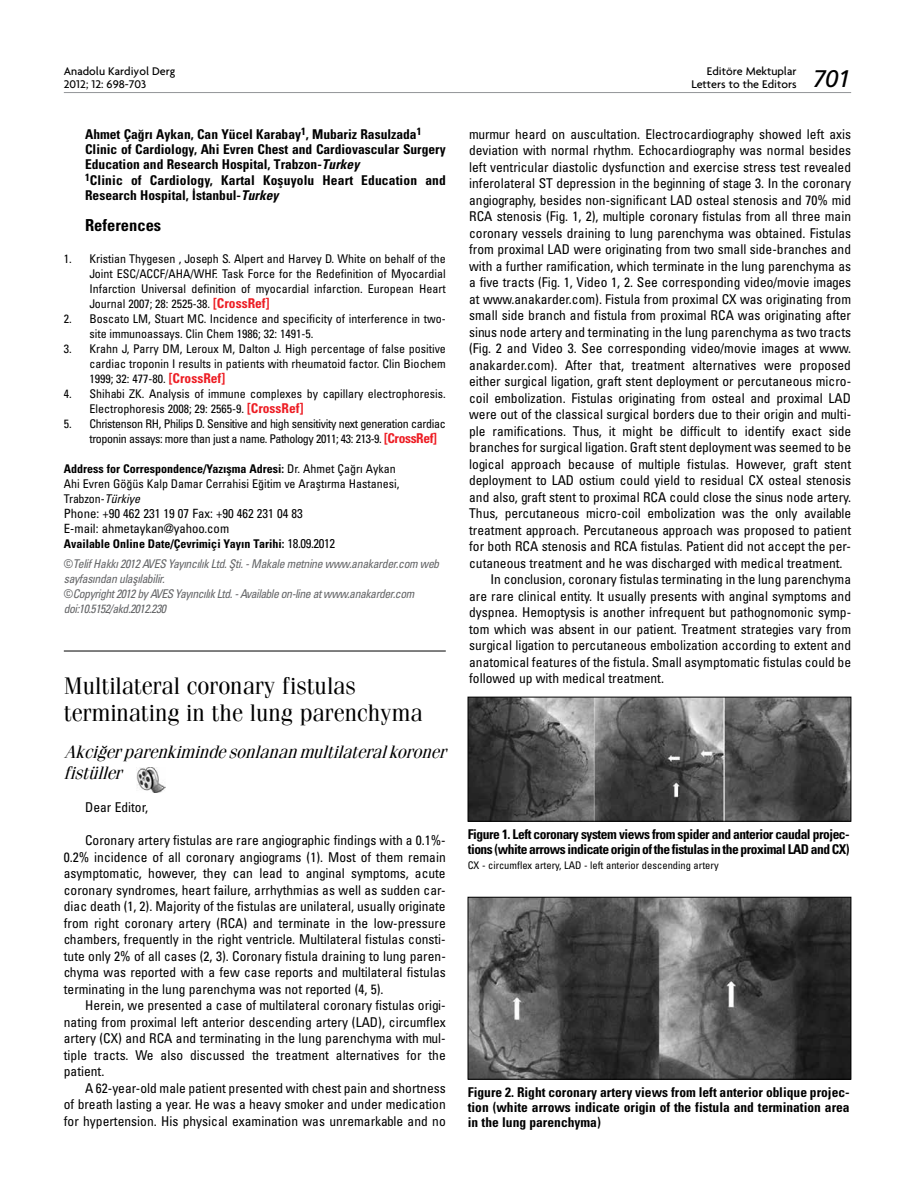
<style>
.page{position:relative;width:915px;height:1191px;background:#fff}
.page>*{position:absolute;margin:0;border:0;box-sizing:border-box;transform-origin:0 0}
.t1{font:24px/27px "Fenice Tr";color:#000}
.t2{font:24px "Frutiger Italic Tr";color:#000}
.t3{font:italic 18px/21px "Fenice Tr";color:#000}
.t4{font:16.5px "Univers Cond Bd Tr";color:#000}
.t5{font:13.5px/16.5px "Univers Condensed Tr";color:#000;text-align:justify}
.t6{font:13.5px/15.3px "Univers Cond Bd Tr";color:#000}
.t7{font:13.5px/15px "Univers Cond Bd Tr";letter-spacing:-.035em;color:#000}
.t8{font:12.75px/15px "Univers Condensed Tr";color:#000}
.t9{font:12px/15px "Univers Condensed Tr";color:#000}
.t10{font:12px/15px "Univers Cond Ita Tr";letter-spacing:-.04em;color:#636466}
.t11{font:12px/15px "Univers Condensed Tr";letter-spacing:-.03em;color:#000}
.t12{font:12px "Univers Cond Bd Tr";color:#000}
.t13{font:500 12px/13.5px "Firma";color:#000;text-align:right}
.t14{font:10.5px "Univers Condensed Tr";color:#000}
.s1{font-family:"Univers Cond Bd Ita Tr"}
.s2{font-family:"Univers Cond Bd Tr";font-size:13.5px;color:#ed1d24}
.s3{font-family:"Univers Condensed Tr"}
.s4{font-family:"Univers Cond Ita Tr"}
.s5{font-family:"Univers Condensed Tr";font-size:12.75px}
</style>
<div class="page">
<hr style="left:64px;top:651px;width:381px;height:1px;background:#000">
<img style="left:136px;top:768px;width:29px;height:24px">
<img style="left:469px;top:699px;width:379px;height:120px">
<div style="left:467px;top:697px;width:383px;height:124px;border:1px solid #000"></div>
<img style="left:469px;top:899px;width:379px;height:178px">
<div style="left:467px;top:897px;width:383px;height:182px;border:1px solid #000"></div>
<hr style="left:64px;top:92px;width:786px;height:1px;background:#939598">
<p class="t13" style="left:64px;top:64px;width:113px;text-align:left">Anadolu Kardiyol Derg<br>2012; 12: 698-703</p>
<h1 class="t2" style="left:812px;top:65px;width:40px">701</h1>
<p class="t13" style="left:691px;top:64px;width:107px">Editöre Mektuplar<br>Letters to the Editors</p>
<p class="t6" style="left:85px;top:126px;width:362px">Ahmet Çağrı Aykan, Can Yücel Karabay<sup>1</sup>, Mubariz Rasulzada<sup>1<br></sup>Clinic of Cardiology, Ahi Evren Chest and Cardiovascular Surgery Education and Research Hospital, Trabzon-<span class="s1">Turkey<br></span><sup>1</sup>Clinic of Cardiology, Kartal Koşuyolu Heart Education and Research Hospital, İstanbul-<span class="s1">Turkey</span></p>
<p class="t4" style="left:85px;top:215px;width:78px">References</p>
<p class="t9" style="left:89px;top:251px;width:358px;text-align:justify;text-indent:-26px">1. Kristian Thygesen , Joseph S. Alpert and Harvey D. White on behalf of the Joint ESC/ACCF/AHA/WHF. Task Force for the Redefinition of Myocardial Infarction Universal definition of myocardial infarction. European Heart Journal 2007; 28: 2525-38. <span class="s2">[CrossRef]</span></p>
<p class="t9" style="left:89px;top:311px;width:358px;text-indent:-26px">2. Boscato LM, Stuart MC. Incidence and specificity of interference in two&shy;site immunoassays. Clin Chem 1986; 32: 1491-5.</p>
<p class="t9" style="left:89px;top:341px;width:358px;text-align:justify;text-indent:-26px">3. Krahn J, Parry DM, Leroux M, Dalton J. High percentage of false positive cardiac troponin I results in patients with rheumatoid factor. Clin Biochem 1999; 32: 477-80. <span class="s2">[CrossRef]</span></p>
<p class="t9" style="left:89px;top:386px;width:358px;text-indent:-26px">4. Shihabi ZK. Analysis of immune complexes by capillary electrophoresis.<br>Electrophoresis 2008; 29: 2565-9. <span class="s2">[CrossRef]</span></p>
<p class="t11" style="left:89px;top:416px;width:358px;text-indent:-26px">5. Christenson RH, Philips D. Sensitive and high sensitivity next generation cardiac troponin assays: more than just a name. Pathology 2011; 43: 213-9. <span class="s2">[CrossRef]</span></p>
<p class="t12" style="left:64px;top:462px;width:333px">Address for Correspondence/Yaz›şma Adresi: <span class="s3">Dr. Ahmet Çağrı Aykan</span></p>
<p class="t9" style="left:64px;top:476px;width:337px">Ahi Evren Göğüs Kalp Damar Cerrahisi Eğitim ve Araştırma Hastanesi,<br>Trabzon-<span class="s4">Türkiye</span></p>
<p class="t8" style="left:64px;top:506px;width:240px">Phone: +90 462 231 19 07 Fax: +90 462 231 04 83<br>E-mail: ahmetaykan@yahoo.com</p>
<p class="t12" style="left:64px;top:537px;width:272px">Available Online Date/Çevrimiçi Yayın Tarihi: <span class="s5">18.09.2012</span></p>
<p class="t10" style="left:64px;top:555px;width:377px"><span class="s3">©</span>Telif Hakk› 2012 AVES Yay›nc›l›k Ltd. Şti. - Makale metnine www.anakarder.com web sayfas›ndan ulaş›labilir.<br><span class="s3">©</span>Copyright 2012 by AVES Yay›nc›l›k Ltd. - Available on-line at www.anakarder.com doi:10.5152/akd.2012.230</p>
<h1 class="t1" style="left:64px;top:672px;width:360px">Multilateral coronary fistulas terminating in the lung parenchyma</h1>
<h2 class="t3" style="left:64px;top:741px;width:389px">Akciğerparenkimindesonlananmultilateralkoroner fistüller</h2>
<p class="t5" style="left:85px;top:799px;width:64px">Dear Editor,</p>
<p class="t5" style="left:64px;top:832px;width:383px;text-indent:21px">Coronary artery fistulas are rare angiographic findings with a 0.1%- 0.2% incidence of all coronary angiograms (1). Most of them remain asymptomatic, however, they can lead to anginal symptoms, acute coronary syndromes, heart failure, arrhythmias as well as sudden car&shy;diac death (1, 2). Majority of the fistulas are unilateral, usually originate from right coronary artery (RCA) and terminate in the low-pressure chambers, frequently in the right ventricle. Multilateral fistulas consti&shy;tute only 2% of all cases (2, 3). Coronary fistula draining to lung paren&shy;chyma was reported with a few case reports and multilateral fistulas terminating in the lung parenchyma was not reported (4, 5).</p>
<p class="t5" style="left:64px;top:997px;width:383px;text-indent:21px">Herein, we presented a case of multilateral coronary fistulas origi&shy;nating from proximal left anterior descending artery (LAD), circumflex artery (CX) and RCA and terminating in the lung parenchyma with mul&shy;tiple tracts. We also discussed the treatment alternatives for the patient.</p>
<p class="t5" style="left:64px;top:1079px;width:383px;text-indent:21px">A 62-year-old male patient presented with chest pain and shortness of breath lasting a year. He was a heavy smoker and under medication for hypertension. His physical examination was unremarkable and no</p>
<p class="t5" style="left:469px;top:125px;width:383px">murmur heard on auscultation. Electrocardiography showed left axis</p>
<p class="t5" style="left:469px;top:142px;width:383px">deviation with normal rhythm. Echocardiography was normal besides</p>
<p class="t5" style="left:469px;top:158px;width:383px">left ventricular diastolic dysfunction and exercise stress test revealed</p>
<p class="t5" style="left:469px;top:175px;width:383px">inferolateral ST depression in the beginning of stage 3. In the coronary</p>
<p class="t5" style="left:469px;top:191px;width:383px">angiography, besides non-significant LAD osteal stenosis and 70% mid</p>
<p class="t5" style="left:469px;top:208px;width:383px">RCA stenosis (Fig. 1, 2), multiple coronary fistulas from all three main</p>
<p class="t5" style="left:469px;top:224px;width:383px">coronary vessels draining to lung parenchyma was obtained. Fistulas</p>
<p class="t5" style="left:469px;top:241px;width:383px">from proximal LAD were originating from two small side-branches and</p>
<p class="t5" style="left:469px;top:257px;width:383px">with a further ramification, which terminate in the lung parenchyma as</p>
<p class="t5" style="left:469px;top:274px;width:383px">a five tracts (Fig. 1, Video 1, 2. See corresponding video/movie images</p>
<p class="t5" style="left:469px;top:290px;width:383px">at www.anakarder.com). Fistula from proximal CX was originating from</p>
<p class="t5" style="left:469px;top:307px;width:383px">small side branch and fistula from proximal RCA was originating after</p>
<p class="t5" style="left:469px;top:323px;width:383px">sinus node artery and terminating in the lung parenchyma as two tracts</p>
<p class="t5" style="left:469px;top:340px;width:383px">(Fig. 2 and Video 3. See corresponding video/movie images at www.</p>
<p class="t5" style="left:469px;top:356px;width:383px">anakarder.com). After that, treatment alternatives were proposed</p>
<p class="t5" style="left:469px;top:373px;width:383px">either surgical ligation, graft stent deployment or percutaneous micro-</p>
<p class="t5" style="left:469px;top:389px;width:383px">coil embolization. Fistulas originating from osteal and proximal LAD</p>
<p class="t5" style="left:469px;top:406px;width:383px">were out of the classical surgical borders due to their origin and multi-</p>
<p class="t5" style="left:469px;top:422px;width:383px">ple ramifications. Thus, it might be difficult to identify exact side</p>
<p class="t5" style="left:469px;top:439px;width:383px">branches for surgical ligation. Graft stent deployment was seemed to be</p>
<p class="t5" style="left:469px;top:455px;width:383px">logical approach because of multiple fistulas. However, graft stent</p>
<p class="t5" style="left:469px;top:472px;width:383px">deployment to LAD ostium could yield to residual CX osteal stenosis</p>
<p class="t5" style="left:469px;top:488px;width:383px">and also, graft stent to proximal RCA could close the sinus node artery.</p>
<p class="t5" style="left:469px;top:505px;width:383px">Thus, percutaneous micro-coil embolization was the only available</p>
<p class="t5" style="left:469px;top:521px;width:383px">treatment approach. Percutaneous approach was proposed to patient</p>
<p class="t5" style="left:469px;top:538px;width:383px">for both RCA stenosis and RCA fistulas. Patient did not accept the per-</p>
<p class="t5" style="left:469px;top:554px;width:375px">cutaneous treatment and he was discharged with medical treatment.</p>
<p class="t5" style="left:490px;top:571px;width:362px">In conclusion, coronary fistulas terminating in the lung parenchyma</p>
<p class="t5" style="left:469px;top:587px;width:383px">are rare clinical entity. It usually presents with anginal symptoms and</p>
<p class="t5" style="left:469px;top:604px;width:383px">dyspnea. Hemoptysis is another infrequent but pathognomonic symp-</p>
<p class="t5" style="left:469px;top:620px;width:383px">tom which was absent in our patient. Treatment strategies vary from</p>
<p class="t5" style="left:469px;top:637px;width:383px">surgical ligation to percutaneous embolization according to extent and</p>
<p class="t5" style="left:469px;top:653px;width:383px">anatomical features of the fistula. Small asymptomatic fistulas could be</p>
<p class="t5" style="left:469px;top:670px;width:196px">followed up with medical treatment.</p>
<p class="t7" style="left:467px;top:826px;width:383px">Figure 1. Left coronary system views from spider and anterior caudal projec&shy;tions (white arrows indicate origin of the fistulas in the proximal LAD and CX)</p>
<p class="t14" style="left:467px;top:859px;width:252px">CX - circumflex artery, LAD - left anterior descending artery</p>
<p class="t6" style="left:467px;top:1084px;width:383px;text-align:justify">Figure 2. Right coronary artery views from left anterior oblique projec&shy;tion (white arrows indicate origin of the fistula and termination area in the lung parenchyma)</p>
</div>
